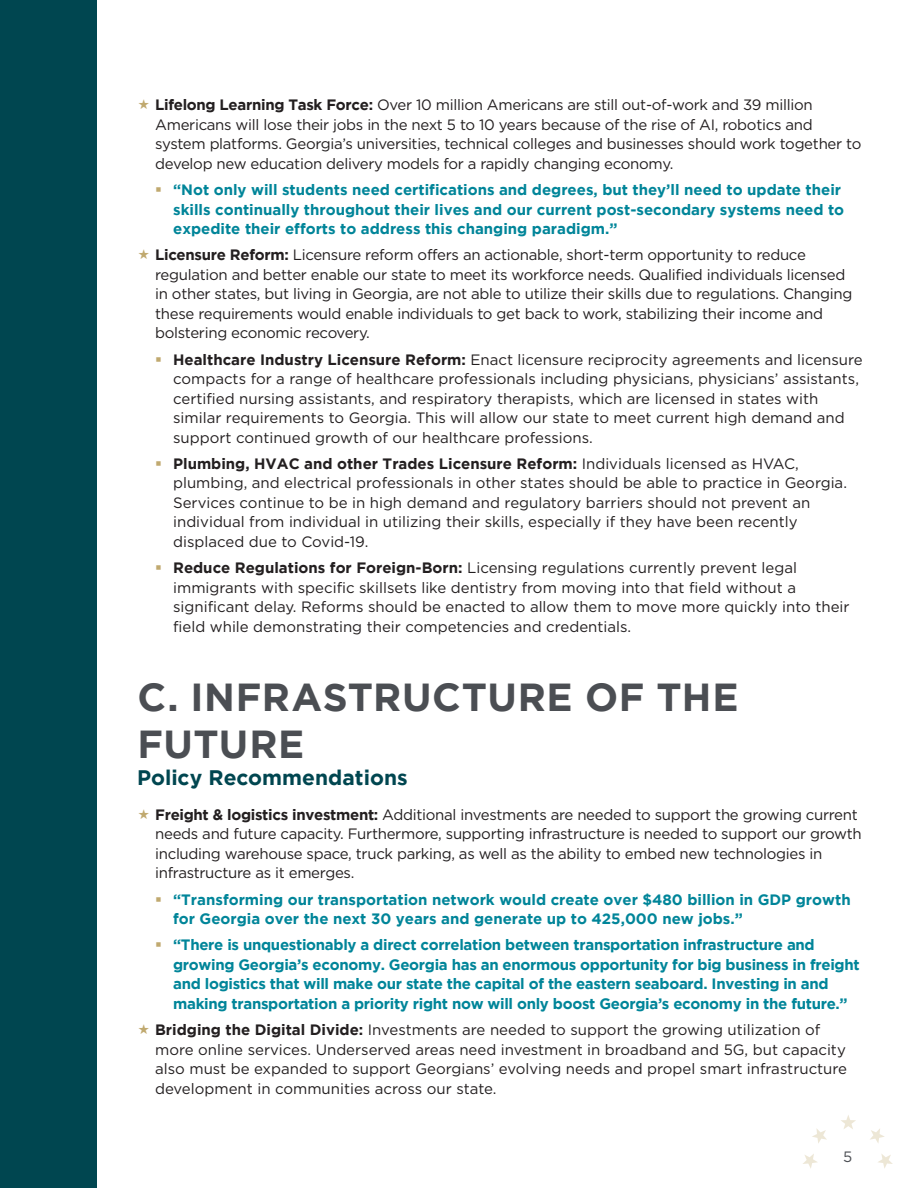
<style>
.page{position:relative;width:918px;height:1188px;background:#fff}
.page>*{position:absolute;margin:0;border:0;box-sizing:border-box;transform-origin:0 0}
.t1{font:700 39px/46.8px "Gotham";letter-spacing:.015em;color:#4b4e53}
.t2{font:700 21px "Gotham";color:#004650}
.t3{font:15px/19.5px "Gotham";letter-spacing:-.015em;color:#231f20}
.t4{font:700 15px/19.5px "Gotham";color:#008599}
.t5{font:700 15px/19.5px "Gotham";letter-spacing:-.02em;color:#008599}
.t6{font:15px "Gotham";color:#4b4e53}
.s1{font-weight:700}
</style>
<div class="page">
<svg style="left:841px;top:1115px;width:15px;height:14px"></svg>
<svg style="left:812px;top:1128px;width:15px;height:15px"></svg>
<svg style="left:870px;top:1129px;width:15px;height:14px"></svg>
<svg style="left:803px;top:1154px;width:15px;height:14px"></svg>
<svg style="left:878px;top:1154px;width:15px;height:14px"></svg>
<div style="left:0;top:0;width:97px;height:1188px;background:#004650"></div>
<p class="t3" style="left:155px;top:95px;width:708px"><span class="s1">Lifelong Learning Task Force:</span> Over 10 million Americans are still out-of-work and 39 million Americans will lose their jobs in the next 5 to 10 years because of the rise of AI, robotics and system platforms. Georgia’s universities, technical colleges and businesses should work together to develop new education delivery models for a rapidly changing economy.</p>
<p class="t4" style="left:173px;top:180px;width:673px">“Not only will students need certifications and degrees, but they’ll need to update their skills continually throughout their lives and our current post-secondary systems need to expedite their efforts to address this changing paradigm.”</p>
<p class="t3" style="left:155px;top:245px;width:699px"><span class="s1">Licensure Reform:</span> Licensure reform offers an actionable, short-term opportunity to reduce regulation and better enable our state to meet its workforce needs. Qualified individuals licensed in other states, but living in Georgia, are not able to utilize their skills due to regulations. Changing these requirements would enable individuals to get back to work, stabilizing their income and bolstering economic recovery.</p>
<p class="t3" style="left:173px;top:349px;width:691px"><span class="s1">Healthcare Industry Licensure Reform:</span> Enact licensure reciprocity agreements and licensure compacts for a range of healthcare professionals including physicians, physicians’ assistants, certified nursing assistants, and respiratory therapists, which are licensed in states with similar requirements to Georgia. This will allow our state to meet current high demand and support continued growth of our healthcare professions.</p>
<p class="t3" style="left:173px;top:453px;width:675px"><span class="s1">Plumbing, HVAC and other Trades Licensure Reform:</span> Individuals licensed as HVAC, plumbing, and electrical professionals in other states should be able to practice in Georgia.<br>Services continue to be in high demand and regulatory barriers should not prevent an individual from individual in utilizing their skills, especially if they have been recently displaced due to Covid-19.</p>
<p class="t3" style="left:173px;top:558px;width:678px"><span class="s1">Reduce Regulations for Foreign-Born:</span> Licensing regulations currently prevent legal immigrants with specific skillsets like dentistry from moving into that field without a significant delay. Reforms should be enacted to allow them to move more quickly into their field while demonstrating their competencies and credentials.</p>
<p class="t1" style="left:137px;top:673px;width:603px">C. INFRASTRUCTURE OF THE<br>FUTURE</p>
<h2 class="t2" style="left:137px;top:765px;width:272px">Policy Recommendations</h2>
<p class="t3" style="left:155px;top:805px;width:708px"><span class="s1">Freight &amp; logistics investment:</span> Additional investments are needed to support the growing current needs and future capacity. Furthermore, supporting infrastructure is needed to support our growth including warehouse space, truck parking, as well as the ability to embed new technologies in infrastructure as it emerges.</p>
<p class="t4" style="left:173px;top:889px;width:679px">“Transforming our transportation network would create over $480 billion in GDP growth for Georgia over the next 30 years and generate up to 425,000 new jobs.”</p>
<p class="t5" style="left:173px;top:935px;width:688px">“There is unquestionably a direct correlation between transportation infrastructure and growing Georgia’s economy. Georgia has an enormous opportunity for big business in freight and logistics that will make our state the capital of the eastern seaboard. Investing in and making transportation a priority right now will only boost Georgia’s economy in the future.”</p>
<p class="t3" style="left:155px;top:1020px;width:694px"><span class="s1">Bridging the Digital Divide:</span> Investments are needed to support the growing utilization of more online services. Underserved areas need investment in broadband and 5G, but capacity also must be expanded to support Georgians’ evolving needs and propel smart infrastructure development in communities across our state.</p>
<p class="t6" style="left:843px;top:1149px;width:11px">5</p>
</div>
